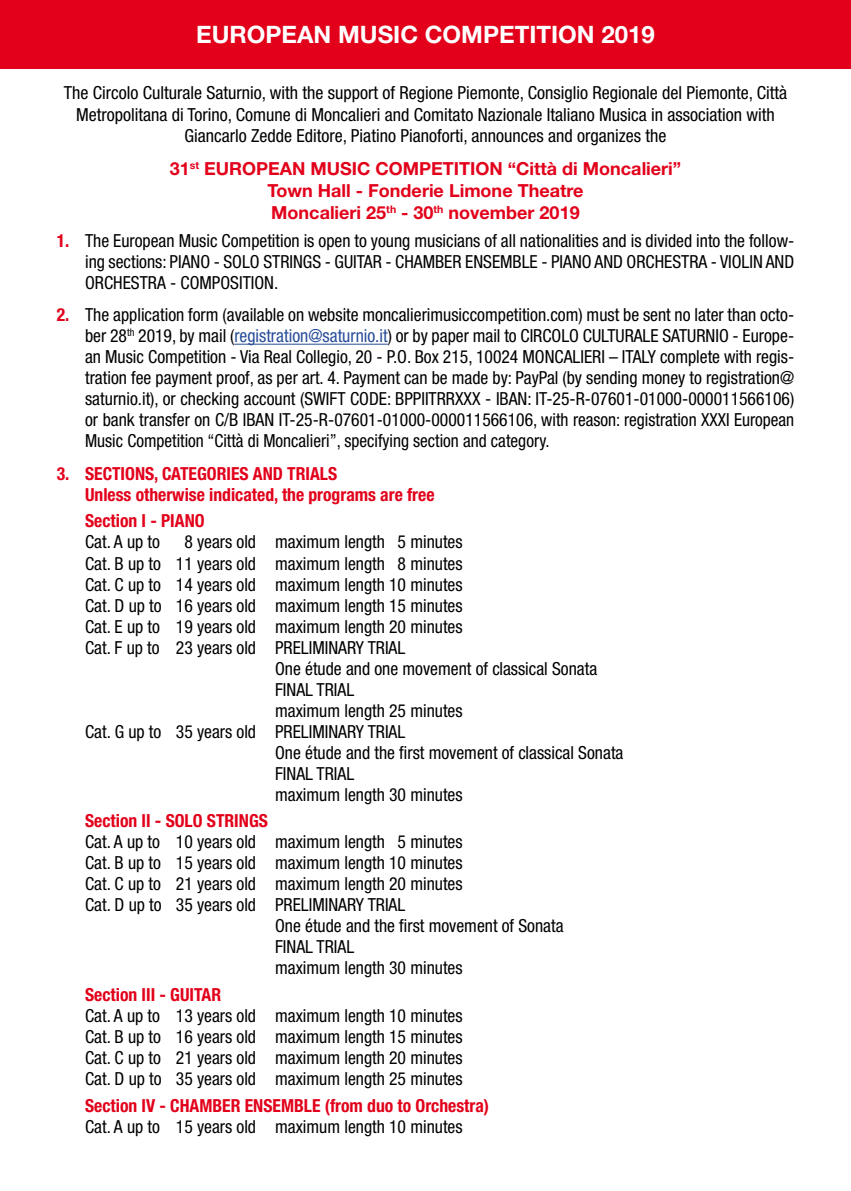
<style>
.page{position:relative;width:851px;height:1191px;background:#fff}
.page>*{position:absolute;margin:0;border:0;box-sizing:border-box;transform-origin:0 0}
.t1{font:700 24px "Helvetica Neue";color:#fff}
.t2{font:condensed 18px/21px "Helvetica Neue";color:#000;text-align:justify}
.t3{font:700 condensed 18px/21px "Helvetica Neue";color:#e2001a}
.t4{font:700 18px/21.6px "Helvetica Neue";color:#e2001a;text-align:center}
.s1{font-weight:700;color:#e2001a}
.s2{color:#284d99}
</style>
<div class="page">
<hr style="left:234px;top:344px;width:153px;height:1px;background:#284d99">
<div style="left:0;top:0;width:850px;height:68px;background:#e2001a"></div>
<h1 class="t1" style="left:196px;top:20px;width:460px">EUROPEAN MUSIC COMPETITION 2019</h1>
<p class="t2" style="left:64px;top:82px;width:725px;line-height:21.6px;text-align:center">The Circolo Culturale Saturnio, with the support of Regione Piemonte, Consiglio Regionale del Piemonte, Città<br>Metropolitana di Torino, Comune di Moncalieri and Comitato Nazionale Italiano Musica in association with<br>Giancarlo Zedde Editore, Piatino Pianoforti, announces and organizes the</p>
<p class="t4" style="left:170px;top:158px;width:513px">31<sup>st</sup> EUROPEAN MUSIC COMPETITION “Città di Moncalieri”<br>Town Hall - Fonderie Limone Theatre<br>Moncalieri 25<sup>th</sup> - 30<sup>th</sup> november 2019</p>
<p class="t2" style="left:85px;top:230px;width:710px;text-indent:-28px"><span class="s1">1.</span> The European Music Competition is open to young musicians of all nationalities and is divided into the follow&shy;ing sections: PIANO - SOLO STRINGS - GUITAR - CHAMBER ENSEMBLE - PIANO AND ORCHESTRA - VIOLIN AND ORCHESTRA - COMPOSITION.</p>
<p class="t2" style="left:85px;top:304px;width:710px;text-indent:-28px"><span class="s1">2.</span> The application form (available on website moncalierimusiccompetition.com) must be sent no later than octo&shy;ber 28<sup>th</sup> 2019, by mail (<span class="s2">registration@saturnio.it</span>) or by paper mail to CIRCOLO CULTURALE SATURNIO - Europe&shy;an Music Competition - Via Real Collegio, 20 - P.O. Box 215, 10024 MONCALIERI – ITALY complete with regis&shy;tration fee payment proof, as per art. 4. Payment can be made by: PayPal (by sending money to registration@ saturnio.it), or checking account (SWIFT CODE: BPPIITRRXXX - IBAN: IT-25-R-07601-01000-000011566106) or bank transfer on C/B IBAN IT-25-R-07601-01000-000011566106, with reason: registration XXXI European Music Competition “Città di Moncalieri”, specifying section and category.</p>
<p class="t3" style="left:85px;top:462px;width:351px;text-indent:-28px">3. SECTIONS, CATEGORIES AND TRIALS<br>Unless otherwise indicated, the programs are free</p>
<p class="t3" style="left:85px;top:510px;width:121px">Section I - PIANO</p>
<p class="t2" style="left:85px;top:531px;width:76px">Cat. A up to</p>
<p class="t2" style="left:184px;top:531px;width:280px">8 years old maximum length 5 minutes</p>
<p class="t2" style="left:85px;top:552px;width:379px">Cat. B up to 11 years old maximum length 8 minutes</p>
<p class="t2" style="left:85px;top:573px;width:379px">Cat. C up to 14 years old maximum length 10 minutes</p>
<p class="t2" style="left:85px;top:594px;width:379px">Cat. D up to 16 years old maximum length 15 minutes</p>
<p class="t2" style="left:85px;top:615px;width:379px">Cat. E up to 19 years old maximum length 20 minutes</p>
<p class="t2" style="left:85px;top:636px;width:321px">Cat. F up to 23 years old PRELIMINARY TRIAL</p>
<p class="t2" style="left:275px;top:657px;width:324px">One étude and one movement of classical Sonata</p>
<p class="t2" style="left:275px;top:678px;width:81px">FINAL TRIAL</p>
<p class="t2" style="left:275px;top:699px;width:189px">maximum length 25 minutes</p>
<p class="t2" style="left:85px;top:720px;width:321px">Cat. G up to 35 years old PRELIMINARY TRIAL</p>
<p class="t2" style="left:275px;top:741px;width:350px">One étude and the first movement of classical Sonata</p>
<p class="t2" style="left:275px;top:762px;width:81px">FINAL TRIAL</p>
<p class="t2" style="left:275px;top:783px;width:189px">maximum length 30 minutes</p>
<p class="t3" style="left:85px;top:810px;width:184px">Section II - SOLO STRINGS</p>
<p class="t2" style="left:85px;top:831px;width:379px">Cat. A up to 10 years old maximum length 5 minutes</p>
<p class="t2" style="left:85px;top:852px;width:379px">Cat. B up to 15 years old maximum length 10 minutes</p>
<p class="t2" style="left:85px;top:873px;width:379px">Cat. C up to 21 years old maximum length 20 minutes</p>
<p class="t2" style="left:85px;top:894px;width:321px">Cat. D up to 35 years old PRELIMINARY TRIAL</p>
<p class="t2" style="left:275px;top:915px;width:290px">One étude and the first movement of Sonata</p>
<p class="t2" style="left:275px;top:936px;width:81px">FINAL TRIAL</p>
<p class="t2" style="left:275px;top:957px;width:189px">maximum length 30 minutes</p>
<p class="t3" style="left:85px;top:984px;width:138px">Section III - GUITAR</p>
<p class="t2" style="left:85px;top:1005px;width:379px">Cat. A up to 13 years old maximum length 10 minutes Cat. B up to 16 years old maximum length 15 minutes Cat. C up to 21 years old maximum length 20 minutes Cat. D up to 35 years old maximum length 25 minutes</p>
<p class="t3" style="left:85px;top:1094px;width:405px">Section IV - CHAMBER ENSEMBLE (from duo to Orchestra)</p>
<p class="t2" style="left:85px;top:1115px;width:379px">Cat. A up to 15 years old maximum length 10 minutes</p>
</div>
